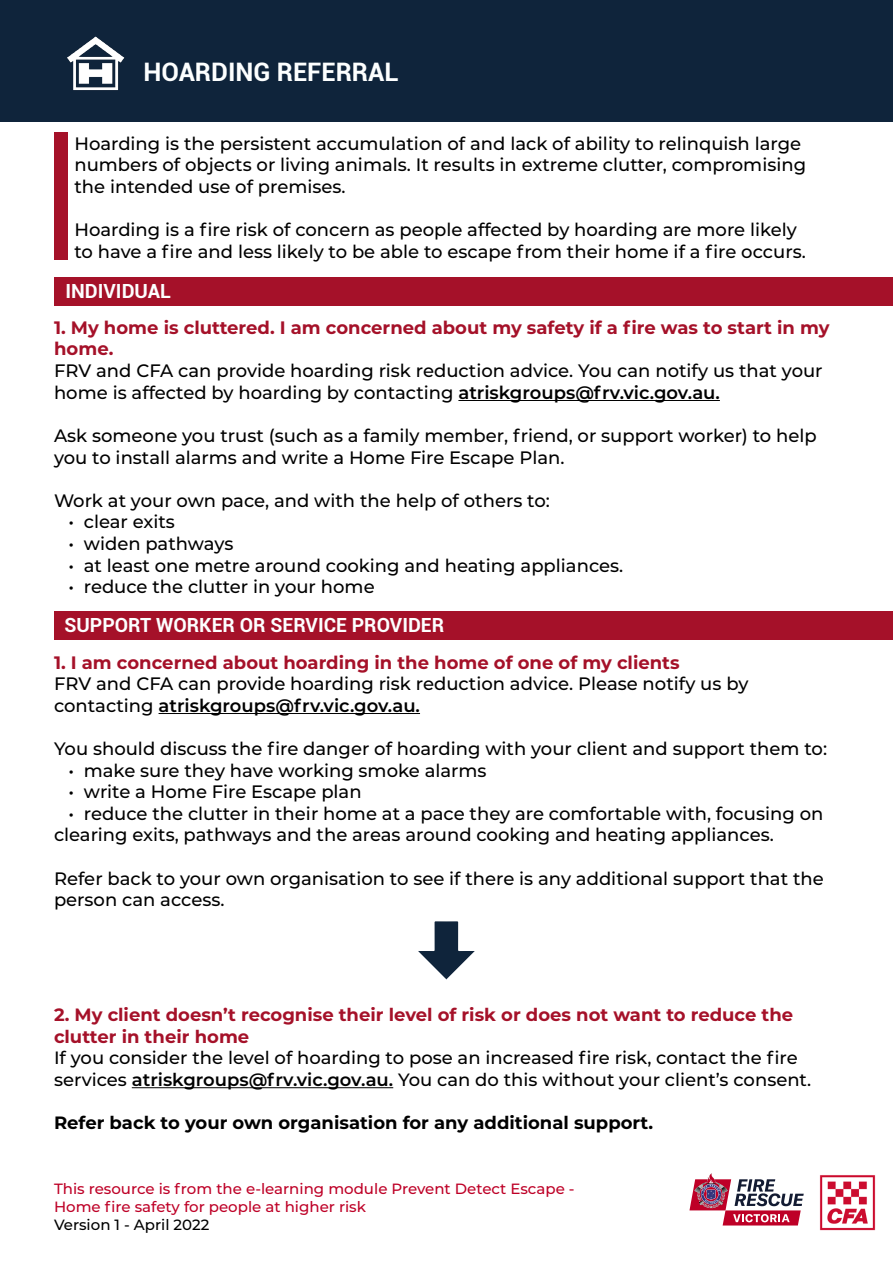
<style>
.page{position:relative;width:893px;height:1263px;background:#fff}
.page>*{position:absolute;margin:0;border:0;box-sizing:border-box;transform-origin:0 0}
.t1{font:700 25.5px "Roboto";color:#fdffff}
.t2{font:700 19.5px "Roboto";color:#fdffff}
.t3{font:500 18px/21.6px "Montserrat";color:#000}
.t4{font:700 18px/21.6px "Montserrat";color:#a51129}
.t5{font:500 17.85px/21.6px "Montserrat";color:#000}
.t6{font:700 17.85px/21.6px "Montserrat";color:#a51129}
.t7{font:700 17.85px "Montserrat";color:#000}
.t8{font:500 14.85px/18px "Montserrat";color:#be0027}
.t9{font:500 14.85px "Montserrat";color:#000}
.s1{font-weight:600}
</style>
<div class="page">
<div style="left:54px;top:278px;width:839px;height:28px;background:#a51129"></div>
<div style="left:142px;top:0;width:751px;height:122px;background:#0f243b"></div>
<div style="left:0;top:0;width:143px;height:122px;background:#0f243b"></div>
<hr style="left:458px;top:400px;width:262px;height:1px;background:#000">
<hr style="left:132px;top:1087px;width:261px;height:1px;background:#000">
<div style="left:54px;top:612px;width:839px;height:28px;background:#a51129"></div>
<div style="left:54px;top:132px;width:14px;height:128px;background:#a51129"></div>
<hr style="left:159px;top:713px;width:261px;height:1px;background:#000">
<svg style="left:418px;top:921px;width:57px;height:58px"></svg>
<img style="left:819px;top:1175px;width:57px;height:56px">
<svg style="left:689px;top:1173px;width:115px;height:52px"></svg>
<img style="left:67px;top:36px;width:58px;height:55px">
<h1 class="t1" style="left:143px;top:54px;width:257px">HOARDING REFERRAL</h1>
<p class="t3" style="left:74px;top:132px;width:733px">Hoarding is the persistent accumulation of and lack of ability to relinquish large numbers of objects or living animals. It results in extreme clutter, compromising the intended use of premises.</p>
<p class="t3" style="left:74px;top:218px;width:733px">Hoarding is a fire risk of concern as people affected by hoarding are more likely to have a fire and less likely to be able to escape from their home if a fire occurs.</p>
<p class="t2" style="left:65px;top:277px;width:107px">INDIVIDUAL</p>
<p class="t4" style="left:54px;top:316px;width:777px">1. My home is cluttered. I am concerned about my safety if a fire was to start in my home.</p>
<p class="t3" style="left:54px;top:359px;width:770px">FRV and CFA can provide hoarding risk reduction advice. You can notify us that your home is affected by hoarding by contacting <span class="s1">atriskgroups@frv.vic.gov.au.</span></p>
<p class="t3" style="left:54px;top:424px;width:764px">Ask someone you trust (such as a family member, friend, or support worker) to help you to install alarms and write a Home Fire Escape Plan.</p>
<p class="t3" style="left:54px;top:489px;width:497px">Work at your own pace, and with the help of others to:</p>
<p class="t3" style="left:69px;top:510px;width:108px">• clear exits</p>
<p class="t3" style="left:69px;top:532px;width:166px">• widen pathways</p>
<p class="t3" style="left:69px;top:554px;width:556px">• at least one metre around cooking and heating appliances.</p>
<p class="t3" style="left:69px;top:575px;width:308px">• reduce the clutter in your home</p>
<p class="t2" style="left:64px;top:612px;width:381px">SUPPORT WORKER OR SERVICE PROVIDER</p>
<p class="t4" style="left:54px;top:650px;width:627px">1. I am concerned about hoarding in the home of one of my clients</p>
<p class="t3" style="left:54px;top:672px;width:696px">FRV and CFA can provide hoarding risk reduction advice. Please notify us by contacting <span class="s1">atriskgroups@frv.vic.gov.au.</span></p>
<p class="t3" style="left:54px;top:737px;width:775px">You should discuss the fire danger of hoarding with your client and support them to:</p>
<p class="t3" style="left:69px;top:759px;width:419px">• make sure they have working smoke alarms</p>
<p class="t3" style="left:69px;top:780px;width:295px">• write a Home Fire Escape plan</p>
<p class="t3" style="left:54px;top:802px;width:771px;text-indent:15px">• reduce the clutter in their home at a pace they are comfortable with, focusing on clearing exits, pathways and the areas around cooking and heating appliances.</p>
<p class="t3" style="left:54px;top:867px;width:771px">Refer back to your own organisation to see if there is any additional support that the person can access.</p>
<p class="t6" style="left:54px;top:1003px;width:741px">2. My client doesn’t recognise their level of risk or does not want to reduce the clutter in their home</p>
<p class="t5" style="left:54px;top:1046px;width:759px">If you consider the level of hoarding to pose an increased fire risk, contact the fire services <span class="s1">atriskgroups@frv.vic.gov.au.</span> You can do this without your client’s consent.</p>
<p class="t7" style="left:54px;top:1110px;width:601px">Refer back to your own organisation for any additional support.</p>
<p class="t8" style="left:54px;top:1179px;width:522px">This resource is from the e-learning module Prevent Detect Escape -<br>Home fire safety for people at higher risk</p>
<p class="t9" style="left:54px;top:1214px;width:157px">Version 1 - April 2022</p>
</div>
